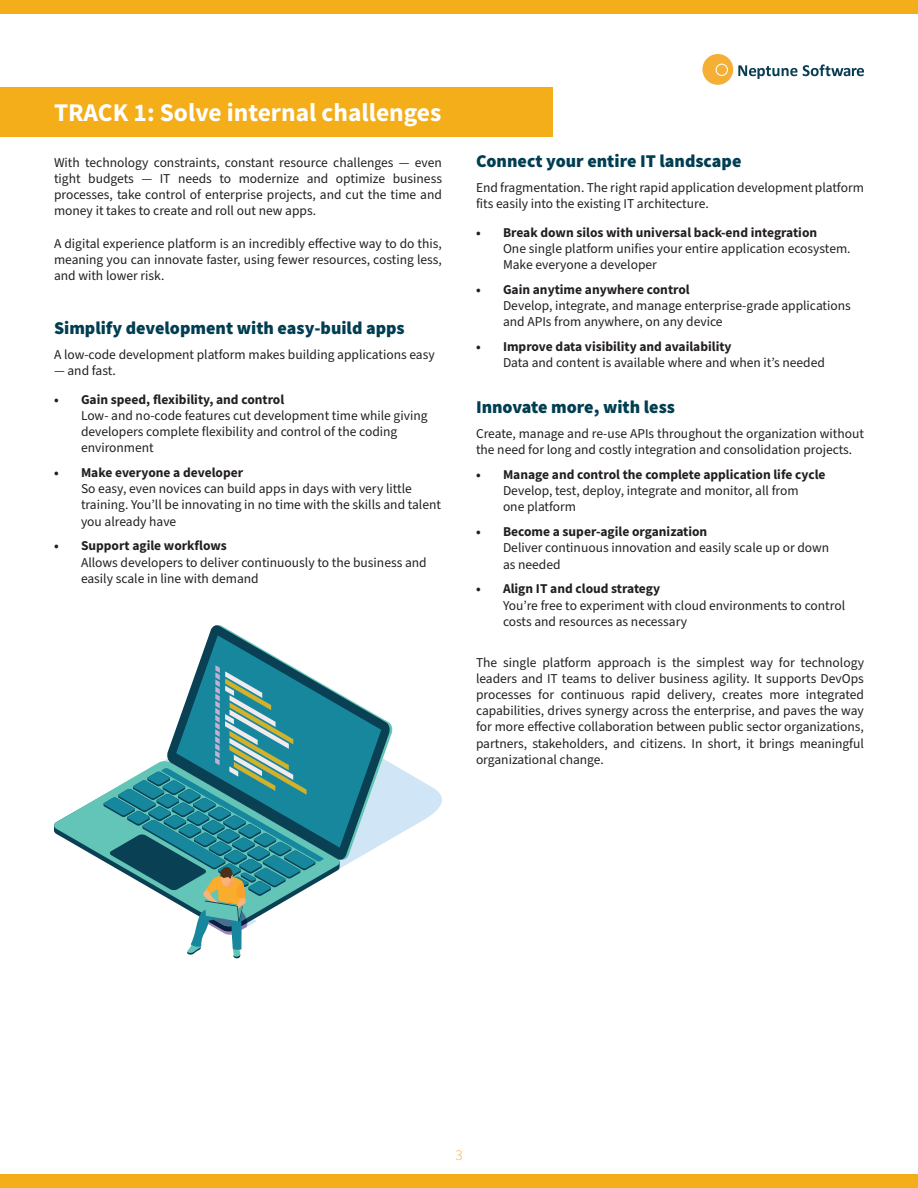
<style>
.page{position:relative;width:918px;height:1188px;background:#fff}
.page>*{position:absolute;margin:0;border:0;box-sizing:border-box;transform-origin:0 0}
.t1{font:700 25.5px "Source Sans Pro";color:#fff}
.t2{font:900 18px "Source Sans Pro";color:#013e51}
.t3{font:300 15px "Source Sans Pro";color:#f4af34}
.t4{font:13.5px/16.2px "Source Sans Pro";color:#231f20}
.t5{font:700 13.5px "Source Sans Pro";color:#231f20}
</style>
<div class="page">
<div style="left:0;top:88px;width:553px;height:49px;background:#f4ae1a"></div>
<svg style="left:702px;top:54px;width:162px;height:31px"></svg>
<div style="left:717px;top:65px;width:10px;height:10px;background:#f4af34;border-radius:50%"></div>
<div style="left:0;top:0;width:918px;height:13px;background:#f4ae1a"></div>
<div style="left:0;top:1175px;width:918px;height:13px;background:#f4ae1a"></div>
<svg style="left:340px;top:764px;width:102px;height:104px"></svg>
<svg style="left:54px;top:794px;width:286px;height:85px"></svg>
<svg style="left:209px;top:625px;width:182px;height:236px"></svg>
<svg style="left:198px;top:635px;width:183px;height:213px"></svg>
<svg style="left:104px;top:665px;width:220px;height:293px"></svg>
<h1 class="t1" style="left:54px;top:95px;width:389px">TRACK 1: Solve internal challenges</h1>
<p class="t4" style="left:54px;top:154px;width:390px;text-align:justify">With technology constraints, constant resource challenges — even tight budgets — IT needs to modernize and optimize business processes, take control of enterprise projects, and cut the time and money it takes to create and roll out new apps.</p>
<p class="t4" style="left:54px;top:235px;width:389px;text-align:justify">A digital experience platform is an incredibly effective way to do this, meaning you can innovate faster, using fewer resources, costing less, and with lower risk.</p>
<h2 class="t2" style="left:54px;top:315px;width:352px">Simplify development with easy-build apps</h2>
<p class="t4" style="left:54px;top:346px;width:382px">A low-code development platform makes building applications easy</p>
<p class="t4" style="left:54px;top:363px;width:63px">— and fast.</p>
<p class="t5" style="left:54px;top:390px;width:232px">• Gain speed, flexibility, and control</p>
<p class="t4" style="left:81px;top:408px;width:348px">Low- and no-code features cut development time while giving developers complete flexibility and control of the coding environment</p>
<p class="t5" style="left:54px;top:463px;width:191px">• Make everyone a developer</p>
<p class="t4" style="left:81px;top:481px;width:362px">So easy, even novices can build apps in days with very little training. You’ll be innovating in no time with the skills and talent you already have</p>
<p class="t5" style="left:54px;top:537px;width:174px">• Support agile workflows</p>
<p class="t4" style="left:81px;top:554px;width:347px">Allows developers to deliver continuously to the business and easily scale in line with demand</p>
<h2 class="t2" style="left:476px;top:148px;width:267px">Connect your entire IT landscape</h2>
<p class="t4" style="left:476px;top:179px;width:389px">End fragmentation. The right rapid application development platform fits easily into the existing IT architecture.</p>
<p class="t5" style="left:476px;top:223px;width:343px">• Break down silos with universal back-end integration</p>
<p class="t4" style="left:503px;top:241px;width:349px">One single platform unifies your entire application ecosystem.<br>Make everyone a developer</p>
<p class="t5" style="left:476px;top:280px;width:215px">• Gain anytime anywhere control</p>
<p class="t4" style="left:503px;top:298px;width:349px">Develop, integrate, and manage enterprise-grade applications and APIs from anywhere, on any device</p>
<p class="t5" style="left:476px;top:337px;width:257px">• Improve data visibility and availability</p>
<p class="t4" style="left:503px;top:355px;width:323px">Data and content is available where and when it’s needed</p>
<h2 class="t2" style="left:476px;top:395px;width:200px">Innovate more, with less</h2>
<p class="t4" style="left:476px;top:426px;width:389px">Create, manage and re-use APIs throughout the organization without the need for long and costly integration and consolidation projects.</p>
<p class="t5" style="left:476px;top:465px;width:351px">• Manage and control the complete application life cycle</p>
<p class="t4" style="left:503px;top:483px;width:297px">Develop, test, deploy, integrate and monitor, all from one platform</p>
<p class="t5" style="left:476px;top:523px;width:233px">• Become a super-agile organization</p>
<p class="t4" style="left:503px;top:540px;width:328px">Deliver continuous innovation and easily scale up or down as needed</p>
<p class="t5" style="left:476px;top:580px;width:186px">• Align IT and cloud strategy</p>
<p class="t4" style="left:503px;top:597px;width:344px">You’re free to experiment with cloud environments to control costs and resources as necessary</p>
<p class="t4" style="left:476px;top:654px;width:390px;text-align:justify">The single platform approach is the simplest way for technology leaders and IT teams to deliver business agility. It supports DevOps processes for continuous rapid delivery, creates more integrated capabilities, drives synergy across the enterprise, and paves the way for more effective collaboration between public sector organizations, partners, stakeholders, and citizens. In short, it brings meaningful organizational change.</p>
<p class="t3" style="left:455px;top:1146px;width:9px">3</p>
</div>
